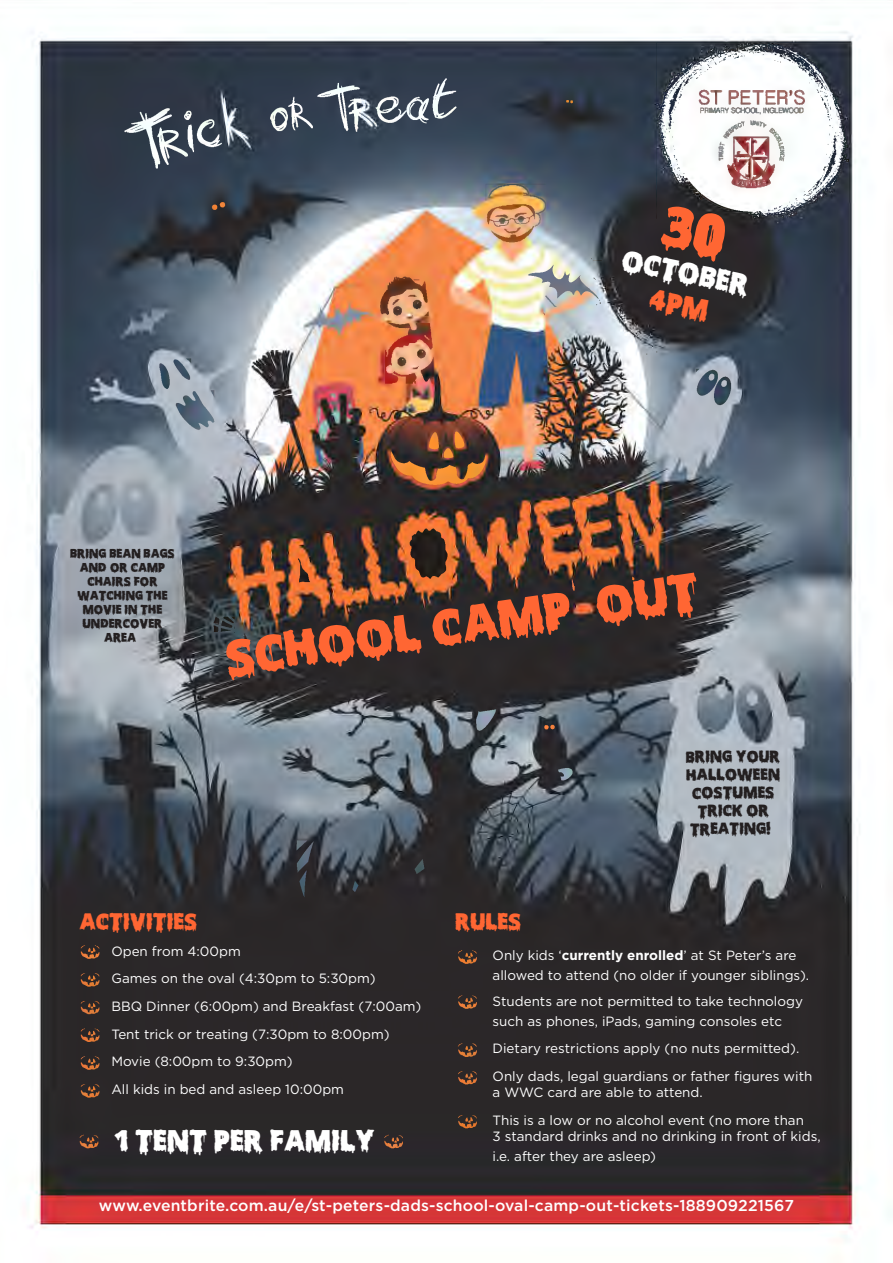
<style>
.page{position:relative;width:893px;height:1263px;background:#fff}
.page>*{position:absolute;margin:0;border:0;box-sizing:border-box;transform-origin:0 0}
.t1{font:700 47.1px "Scary Halloween Font";color:#f63}
.t2{font:700 27px "Scary Halloween Font";color:#fff}
.t3{font:700 21px "Scary Halloween Font";color:#f63}
.t4{font:500 15.75px "Gotham";letter-spacing:.01em;color:#fff}
.t5{font:700 14.7px/18px "Scary Halloween Font";color:#231f20;text-align:center}
.t6{font:13.35px/27.6px "Gotham";color:#fff}
.t7{font:700 11.55px/14.1px "Scary Halloween Font";color:#231f20;text-align:center}
.s1{font-weight:700}
</style>
<div class="page">
<img style="left:28px;top:31px;width:865px;height:1207px">
<div style="left:659px;top:204px;width:69px;height:59px;background:#2a2728"></div>
<div style="left:648px;top:289px;width:62px;height:34px;background:#2b2728"></div>
<h2 class="t2" style="left:624px;top:248px;width:130px;rotate:11deg">OCTOBER</h2>
<p class="t7" style="left:70px;top:546px;width:106px">BRING BEAN BAGS<br>AND/OR CAMP<br>CHAIRS FOR<br>WATCHING THE<br>MOVIE IN THE<br>UNDERCOVER<br>AREA?</p>
<h1 class="t1" style="left:223px;top:637px;width:480px;rotate:-8deg">SCHOOL CAMP OUT</h1>
<p class="t5" style="left:686px;top:749px;width:96px;rotate:-1deg">BRING YOUR<br>HALLOWEEN<br>COSTUMES<br>TRICK OR<br>TREATING!?</p>
<h3 class="t3" style="left:79px;top:912px;width:119px">ACTIVITIES</h3>
<p class="t6" style="left:111px;top:937px;width:311px">Open from 4:00pm<br>Games on the oval (4:30pm to 5:30pm)<br>BBQ Dinner (6:00pm) and Breakfast (7:00am)<br>Tent trick or treating (7:30pm to 8:00pm)<br>Movie (8:00pm to 9:30pm)<br>All kids in bed and asleep 10:00pm</p>
<h3 class="t3" style="left:455px;top:912px;width:68px">RULES</h3>
<p class="t6" style="left:493px;top:944px;width:318px;line-height:20.1px">Only kids ‘<span class="s1">currently enrolled</span>’ at St Peter’s are allowed to attend (no older if younger siblings).</p>
<p class="t6" style="left:493px;top:990px;width:312px;line-height:20.1px">Students are not permitted to take technology such as phones, iPads, gaming consoles etc</p>
<p class="t6" style="left:493px;top:1034px;width:321px">Dietary restrictions apply (no nuts permitted).<br>Only dads, legal guardians or father figures with</p>
<p class="t6" style="left:493px;top:1078px;width:313px">a WWC card are able to attend.<br>This is a low or no alcohol event (no more than</p>
<p class="t6" style="left:493px;top:1126px;width:330px;line-height:20.1px">3 standard drinks and no drinking in front of kids, i.e. after they are asleep)</p>
<p class="t4" style="left:99px;top:1195px;width:697px">www.eventbrite.com.au/e/st-peters-dads-school-oval-camp-out-tickets-188909221567</p>
<h2 class="t2" style="left:114px;top:1128px;width:262px">1 TENT PER FAMILY</h2>
</div>
